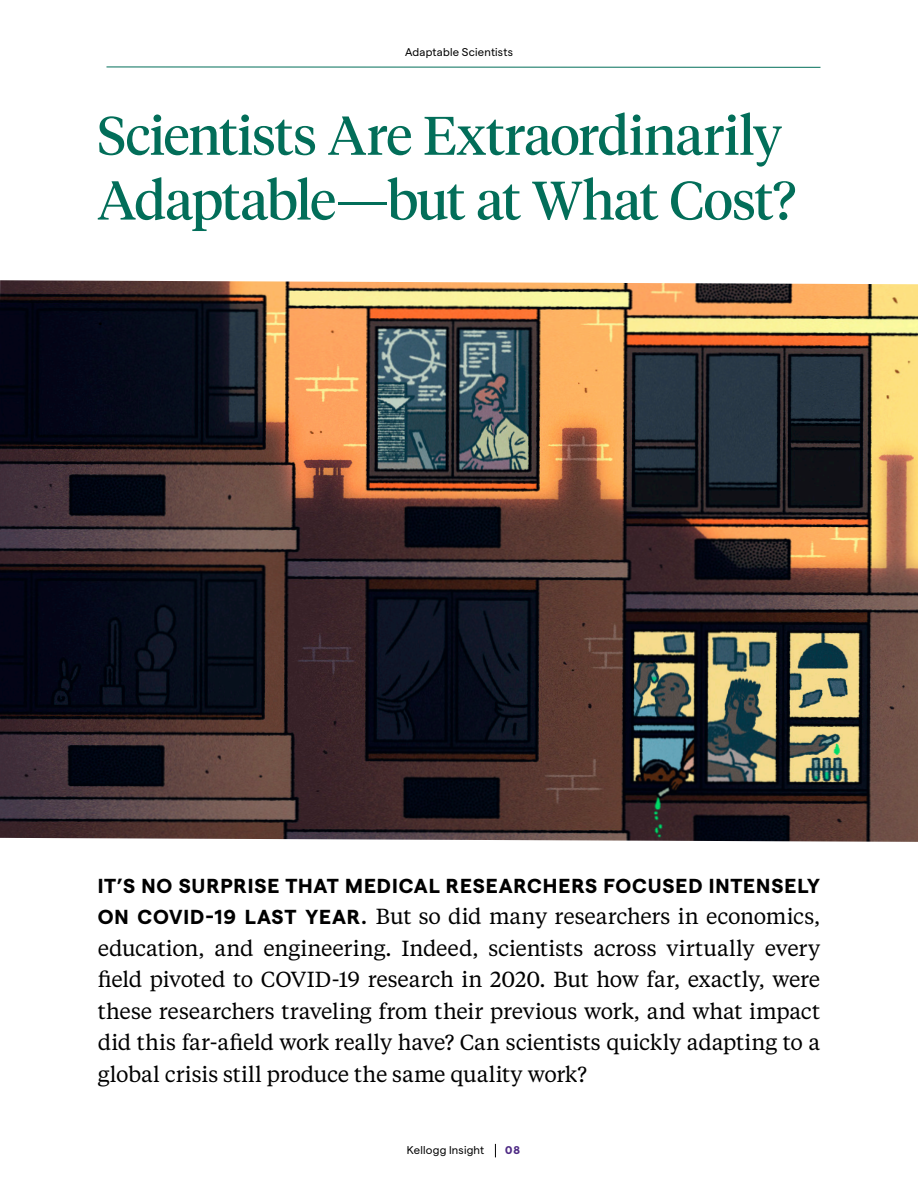
<style>
.page{position:relative;width:918px;height:1188px;background:#fff}
.page>*{position:absolute;margin:0;border:0;box-sizing:border-box;transform-origin:0 0}
.Article__Heading{font:54px/64.8px "Tiempos Headline";letter-spacing:-.015em;color:#026e59}
.Article__Dek{font:22.5px "Matter";color:#000}
.Body{font:21.75px/31.5px "Tiempos Text";letter-spacing:-.005em;color:#000;text-align:justify}
.Body-2{font:700 20.25px "Matter";letter-spacing:.04em;color:#000}
.t1{font:11.25px "Matter";letter-spacing:.02em;color:#000}
.t2{font:700 11.25px "Matter";color:#4e2a84}
.s1{font-family:"Matter";font-weight:700;font-size:20.25px}
</style>
<div class="page">
<svg style="left:495px;top:1144px;width:1px;height:13px"></svg>
<hr style="left:106px;top:67px;width:714px;height:1px;background:#026e59">
<img style="left:0;top:280px;width:918px;height:562px">
<p class="t1" style="left:405px;top:44px;width:109px">Adaptable Scientists</p>
<p class="Article__Heading" style="left:98px;top:101px;width:700px">Scientists Are Extraordinarily<br>Adaptable—but at What Cost?</p>
<p class="Article__Dek" style="left:98px;top:300px;width:7px">.</p>
<p class="Body-2" style="left:98px;top:871px;width:724px">IT’S NO SURPRISE THAT MEDICAL RESEARCHERS FOCUSED INTENSELY</p>
<p class="Body" style="left:98px;top:900px;width:724px"><span class="s1">ON COVID-19 LAST YEAR.</span> But so did many researchers in economics, education, and engineering. Indeed, scientists across virtually every field pivoted to COVID-19 research in 2020. But how far, exactly, were these researchers traveling from their previous work, and what impact did this far-afield work really have? Can scientists quickly adapting to a global crisis still produce the same quality work?</p>
<p class="t1" style="left:407px;top:1142px;width:79px">Kellogg Insight</p>
<p class="t2" style="left:505px;top:1142px;width:16px">08</p>
</div>
